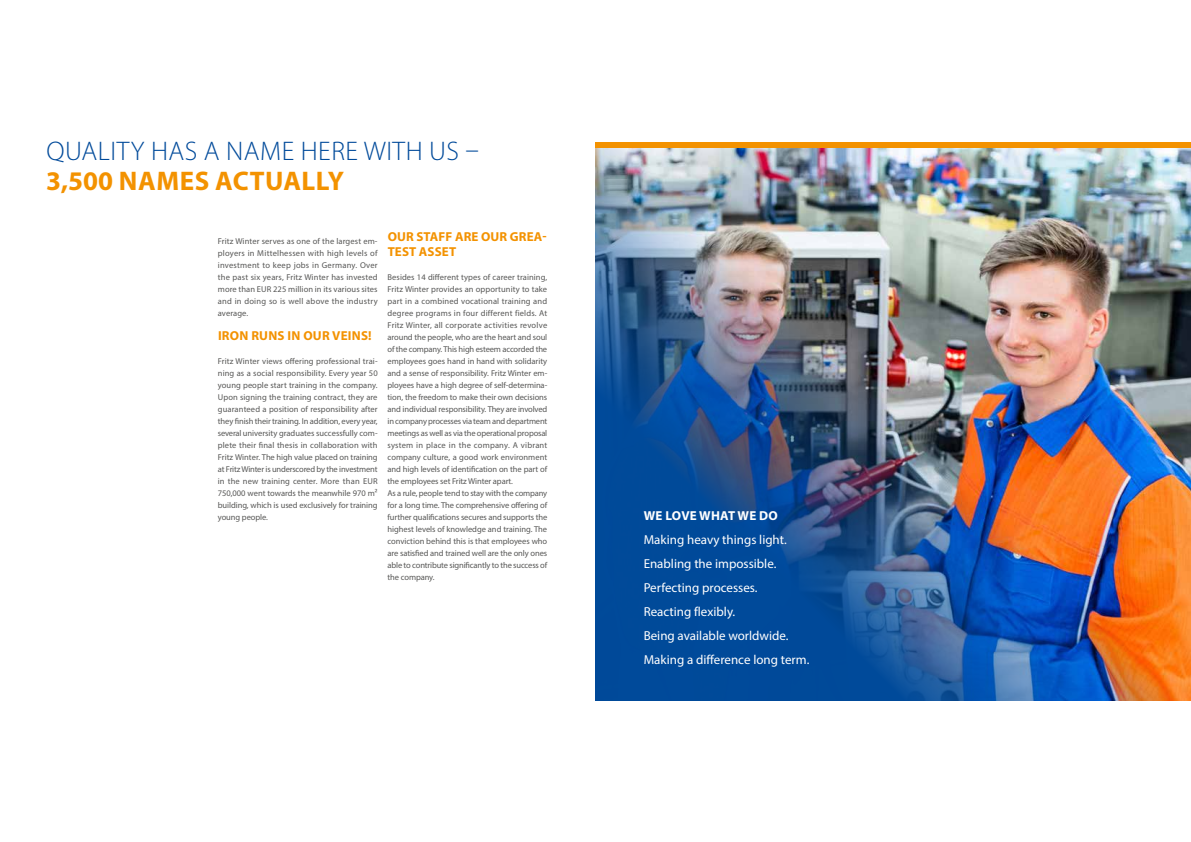
<style>
.page{position:relative;width:1191px;height:842px;background:#fff}
.page>*{position:absolute;margin:0;border:0;box-sizing:border-box;transform-origin:0 0}
.t1{font:300 27px "Myriad Pro";letter-spacing:.02em;color:#004a9a}
.t2{font:700 27px "Myriad Pro";letter-spacing:.02em;color:#f39200}
.t3{font:13px/24px "Myriad Pro";color:#fff}
.t4{font:700 13px/15px "Myriad Pro";letter-spacing:.01em;color:#f39200}
.t5{font:700 13px "Myriad Pro";letter-spacing:.02em;color:#fff}
.t6{font:8.5px/12px "Myriad Pro";letter-spacing:-.01em;color:#575756;text-align:justify}
</style>
<div class="page">
<img style="left:595px;top:148px;width:596px;height:552px">
<div style="left:595px;top:142px;width:596px;height:6px;background:#f39200"></div>
<h1 class="t1" style="left:46px;top:136px;width:434px">QUALITY HAS A NAME HERE WITH US –</h1>
<h1 class="t2" style="left:46px;top:163px;width:299px">3,500 NAMES ACTUALLY</h1>
<p class="t6" style="left:218px;top:235px;width:161px">Fritz Winter serves as one of the largest em&shy;ployers in Mittelhessen with high levels of investment to keep jobs in Germany. Over the past six years, Fritz Winter has invested more than EUR 225 million in its various sites and in doing so is well above the industry average.</p>
<h2 class="t4" style="left:218px;top:327px;width:155px">IRON RUNS IN OUR VEINS!</h2>
<p class="t6" style="left:218px;top:355px;width:161px">Fritz Winter views offering professional trai&shy;ning as a social responsibility. Every year 50 young people start training in the company.<br>Upon signing the training contract, they are guaranteed a position of responsibility after they finish their training. In addition, every year, several university graduates successfully com&shy;plete their final thesis in collaboration with Fritz Winter. The high value placed on training at Fritz Winter is underscored by the investment in the new training center. More than EUR 750,000 went towards the meanwhile 970 m² building, which is used exclusively for training young people.</p>
<h2 class="t4" style="left:388px;top:229px;width:160px">OUR STAFF ARE OUR GREA-<br>TEST ASSET</h2>
<p class="t6" style="left:387px;top:271px;width:161px;text-align:left">Besides 14 different types of career training, Fritz Winter provides an opportunity to take part in a combined vocational training and degree programs in four different fields. At Fritz Winter, all corporate activities revolve around the people, who are the heart and soul of the company. This high esteem accorded the employees goes hand in hand with solidarity and a sense of responsibility. Fritz Winter em&shy;ployees have a high degree of self-determina&shy;tion, the freedom to make their own decisions and individual responsibility. They are involved in company processes via team and department meetings as well as via the operational proposal system in place in the company. A vibrant company culture, a good work environment and high levels of identification on the part of the employees set Fritz Winter apart.<br>As a rule, people tend to stay with the company for a long time. The comprehensive offering of further qualifications secures and supports the highest levels of knowledge and training. The conviction behind this is that employees who are satisfied and trained well are the only ones able to contribute significantly to the success of the company.</p>
<h2 class="t5" style="left:644px;top:507px;width:135px">WE LOVE WHAT WE DO</h2>
<h2 class="t3" style="left:643px;top:527px;width:167px">Making heavy things light.<br>Enabling the impossible.<br>Perfecting processes.<br>Reacting flexibly.<br>Being available worldwide.<br>Making a difference long term.</h2>
</div>
